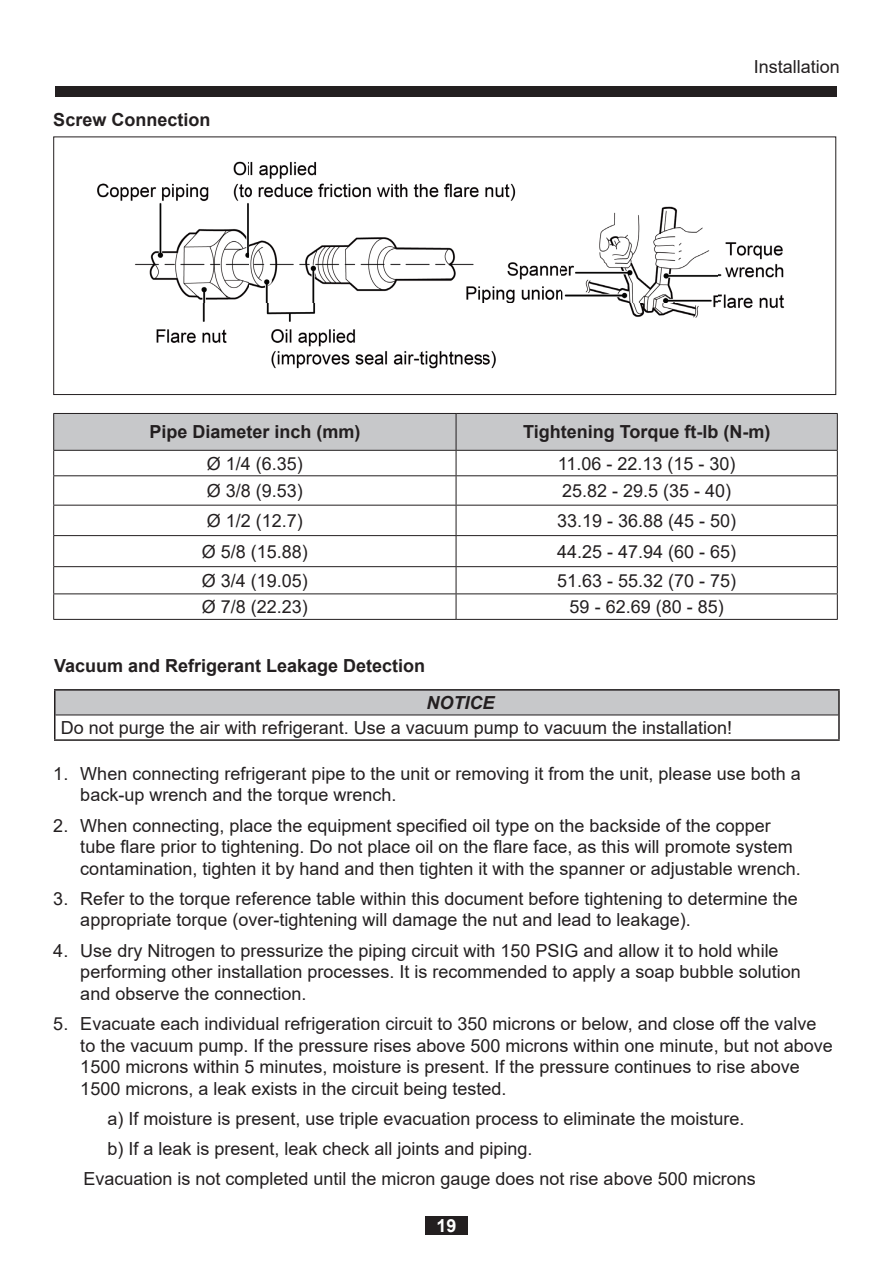
<style>
.page{position:relative;width:893px;height:1263px;background:#fff}
.page>*{position:absolute;margin:0;border:0;box-sizing:border-box;transform-origin:0 0}
.t1{font:18px/21.6px "Arial";color:#231f20}
.t2{font:700 18px "Arial";color:#231f20}
.t3{font:italic 700 18px "Arial";color:#231f20}
.t4{font:700 18px "Arial";color:#fff}
</style>
<div class="page">
<div style="left:425px;top:1216px;width:43px;height:19px;background:#231f20"></div>
<div style="left:55px;top:86px;width:782px;height:11px;background:#231f20"></div>
<img style="left:97px;top:161px;width:688px;height:208px">
<div style="left:53px;top:137px;width:783px;height:258px;border:1px solid #231f20"></div>
<svg style="left:53px;top:413px;width:785px;height:92px"></svg>
<hr style="left:53px;top:505px;width:403px;height:1px;background:#231f20">
<hr style="left:53px;top:505px;width:1px;height:30px;background:#231f20">
<hr style="left:456px;top:505px;width:382px;height:1px;background:#231f20">
<hr style="left:456px;top:505px;width:1px;height:30px;background:#231f20">
<hr style="left:837px;top:505px;width:1px;height:30px;background:#231f20">
<hr style="left:53px;top:535px;width:403px;height:1px;background:#231f20">
<hr style="left:53px;top:536px;width:1px;height:30px;background:#231f20">
<hr style="left:456px;top:535px;width:382px;height:1px;background:#231f20">
<hr style="left:456px;top:536px;width:1px;height:30px;background:#231f20">
<hr style="left:837px;top:536px;width:1px;height:30px;background:#231f20">
<hr style="left:53px;top:566px;width:403px;height:1px;background:#231f20">
<hr style="left:456px;top:566px;width:382px;height:1px;background:#231f20">
<hr style="left:53px;top:593px;width:403px;height:1px;background:#231f20">
<svg style="left:53px;top:567px;width:1px;height:52px"></svg>
<hr style="left:456px;top:593px;width:382px;height:1px;background:#231f20">
<svg style="left:456px;top:567px;width:1px;height:52px"></svg>
<svg style="left:837px;top:567px;width:1px;height:52px"></svg>
<hr style="left:53px;top:619px;width:403px;height:1px;background:#231f20">
<hr style="left:456px;top:619px;width:382px;height:1px;background:#231f20">
<div style="left:55px;top:690px;width:784px;height:25px;background:#c7c8ca"></div>
<hr style="left:56px;top:715px;width:782px;height:1px;background:#231f20">
<hr style="left:54px;top:689px;width:786px;height:2px;background:#231f20">
<hr style="left:54px;top:691px;width:2px;height:24px;background:#231f20">
<hr style="left:838px;top:691px;width:2px;height:24px;background:#231f20">
<hr style="left:54px;top:715px;width:2px;height:24px;background:#231f20">
<hr style="left:838px;top:715px;width:2px;height:24px;background:#231f20">
<hr style="left:54px;top:739px;width:786px;height:2px;background:#231f20">
<p class="t2" style="left:53px;top:106px;width:159px">Screw Connection</p>
<p class="t1" style="left:754px;top:55px;width:88px">Installation</p>
<p class="t2" style="left:149px;top:419px;width:213px">Pipe Diameter inch (mm)</p>
<p class="t2" style="left:523px;top:419px;width:249px">Tightening Torque ft-lb (N-m)</p>
<p class="t1" style="left:207px;top:452px;width:98px">Ø 1/4 (6.35)</p>
<p class="t1" style="left:558px;top:452px;width:179px">11.06 - 22.13 (15 - 30)</p>
<p class="t1" style="left:207px;top:480px;width:98px">Ø 3/8 (9.53)</p>
<p class="t1" style="left:562px;top:480px;width:171px">25.82 - 29.5 (35 - 40)</p>
<p class="t1" style="left:207px;top:510px;width:98px">Ø 1/2 (12.7)</p>
<p class="t1" style="left:557px;top:510px;width:181px">33.19 - 36.88 (45 - 50)</p>
<p class="t1" style="left:202px;top:540px;width:108px">Ø 5/8 (15.88)</p>
<p class="t1" style="left:557px;top:540px;width:181px">44.25 - 47.94 (60 - 65)</p>
<p class="t1" style="left:202px;top:570px;width:108px">Ø 3/4 (19.05)</p>
<p class="t1" style="left:557px;top:570px;width:181px">51.63 - 55.32 (70 - 75)</p>
<p class="t1" style="left:202px;top:596px;width:108px">Ø 7/8 (22.23)</p>
<p class="t1" style="left:570px;top:596px;width:156px">59 - 62.69 (80 - 85)</p>
<p class="t2" style="left:54px;top:653px;width:373px">Vacuum and Refrigerant Leakage Detection</p>
<p class="t3" style="left:426px;top:691px;width:70px">NOTICE</p>
<p class="t1" style="left:61px;top:717px;width:673px">Do not purge the air with refrigerant. Use a vacuum pump to vacuum the installation!</p>
<p class="t1" style="left:80px;top:763px;width:722px;text-indent:-27px">1. When connecting refrigerant pipe to the unit or removing it from the unit, please use both a back-up wrench and the torque wrench.</p>
<p class="t1" style="left:80px;top:814px;width:722px;text-indent:-27px">2. When connecting, place the equipment specified oil type on the backside of the copper tube flare prior to tightening. Do not place oil on the flare face, as this will promote system contamination, tighten it by hand and then tighten it with the spanner or adjustable wrench.</p>
<p class="t1" style="left:80px;top:888px;width:719px;text-indent:-27px">3. Refer to the torque reference table within this document before tightening to determine the appropriate torque (over-tightening will damage the nut and lead to leakage).</p>
<p class="t1" style="left:80px;top:939px;width:722px;text-indent:-27px">4. Use dry Nitrogen to pressurize the piping circuit with 150 PSIG and allow it to hold while performing other installation processes. It is recommended to apply a soap bubble solution and observe the connection.</p>
<p class="t1" style="left:80px;top:1013px;width:754px;text-indent:-27px">5. Evacuate each individual refrigeration circuit to 350 microns or below, and close off the valve to the vacuum pump. If the pressure rises above 500 microns within one minute, but not above 1500 microns within 5 minutes, moisture is present. If the pressure continues to rise above 1500 microns, a leak exists in the circuit being tested.</p>
<p class="t1" style="left:107px;top:1107px;width:639px">a) If moisture is present, use triple evacuation process to eliminate the moisture.</p>
<p class="t1" style="left:107px;top:1138px;width:427px">b) If a leak is present, leak check all joints and piping.</p>
<p class="t1" style="left:83px;top:1168px;width:674px">Evacuation is not completed until the micron gauge does not rise above 500 microns</p>
<p class="t4" style="left:436px;top:1213px;width:22px">19</p>
</div>
